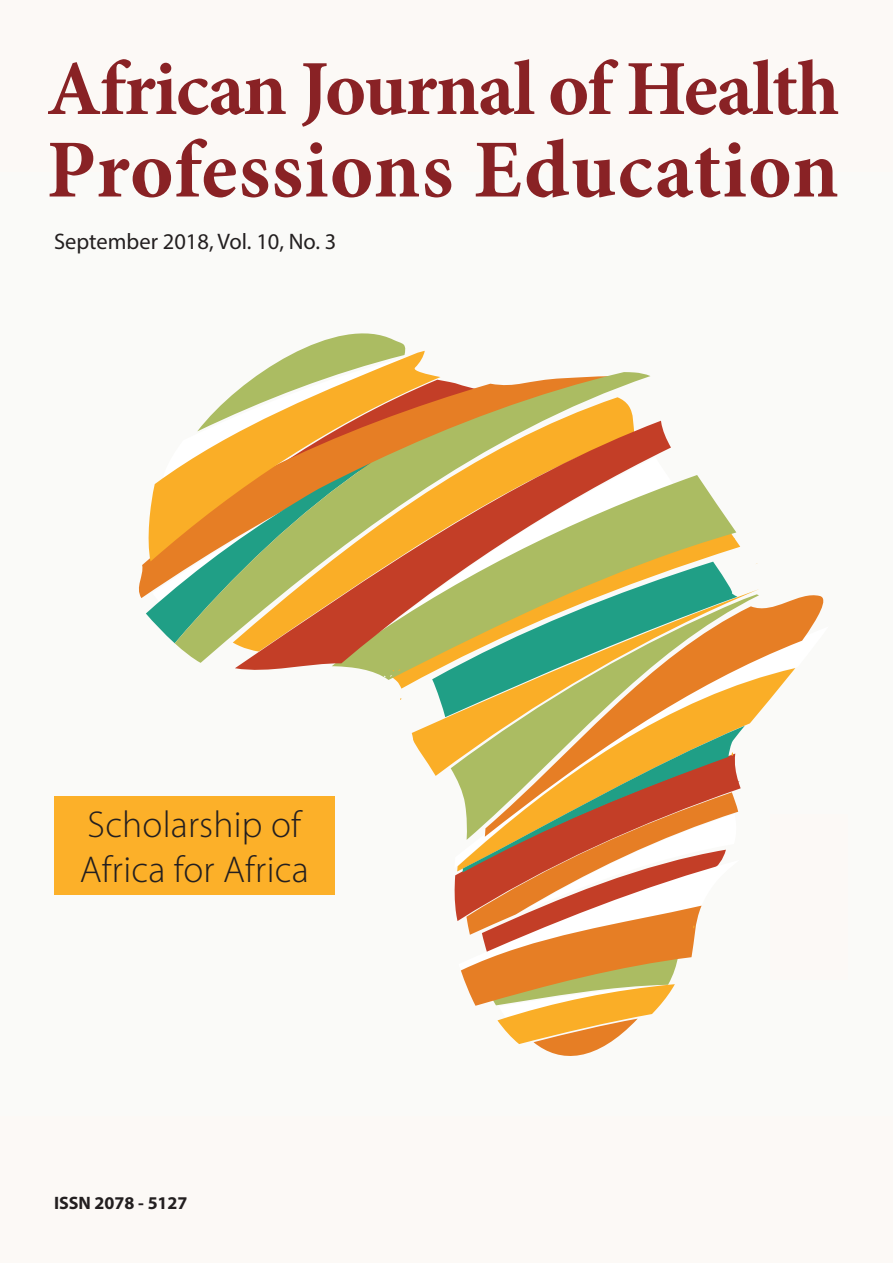
<style>
.page{position:relative;width:893px;height:1263px;background:#fff}
.page>*{position:absolute;margin:0;border:0;box-sizing:border-box;transform-origin:0 0}
.t1{font:700 82.5px "Minion Pro";letter-spacing:.01em;color:#892225}
.t2{font:700 78px "Minion Pro";letter-spacing:-.02em;color:#892225}
.t3{font:300 37.5px/45px "Myriad Pro";letter-spacing:.005em;color:#231f20}
.t4{font:22.5px "Myriad Pro";color:#231f20}
.t5{font:700 18px "Myriad Pro";color:#231f20}
</style>
<div class="page">
<svg style="left:378px;top:475px;width:358px;height:205px;fill:#abbc62"></svg>
<svg style="left:412px;top:589px;width:347px;height:187px"></svg>
<svg style="left:432px;top:562px;width:305px;height:155px;fill:#209f86"></svg>
<svg style="left:235px;top:421px;width:436px;height:253px"></svg>
<svg style="left:146px;top:333px;width:279px;height:310px"></svg>
<svg style="left:175px;top:372px;width:475px;height:291px;background:#cea55b"></svg>
<svg style="left:454px;top:626px;width:31px;height:154px;background:#afb86a"></svg>
<svg style="left:457px;top:668px;width:28px;height:203px;background:#80ae73"></svg>
<svg style="left:485px;top:591px;width:339px;height:185px"></svg>
<svg style="left:459px;top:726px;width:286px;height:330px"></svg>
<div style="left:54px;top:796px;width:281px;height:98px;background:#fcb029"></div>
<div style="left:0;top:1116px;width:893px;height:147px;background:#fcf9f6"></div>
<div style="left:0;top:0;width:893px;height:171px;background:#fcf9f6"></div>
<div style="left:770px;top:814px;width:78px;height:166px;background:#fcf9f6"></div>
<p class="t2" style="left:47px;top:34px;width:794px">African Journal of Health</p>
<p class="t1" style="left:47px;top:112px;width:794px">Professions Education</p>
<p class="t4" style="left:54px;top:227px;width:208px">June 2017, Vol. 9 N . 2</p>
<p class="t4" style="left:54px;top:227px;width:284px">September 2018, Vol. 10, No. 3</p>
<p class="t3" style="left:80px;top:802px;width:230px">Scholarship of<br>Africa for Africa</p>
<p class="t5" style="left:54px;top:1191px;width:135px">ISSN 2078 - 5127</p>
</div>
